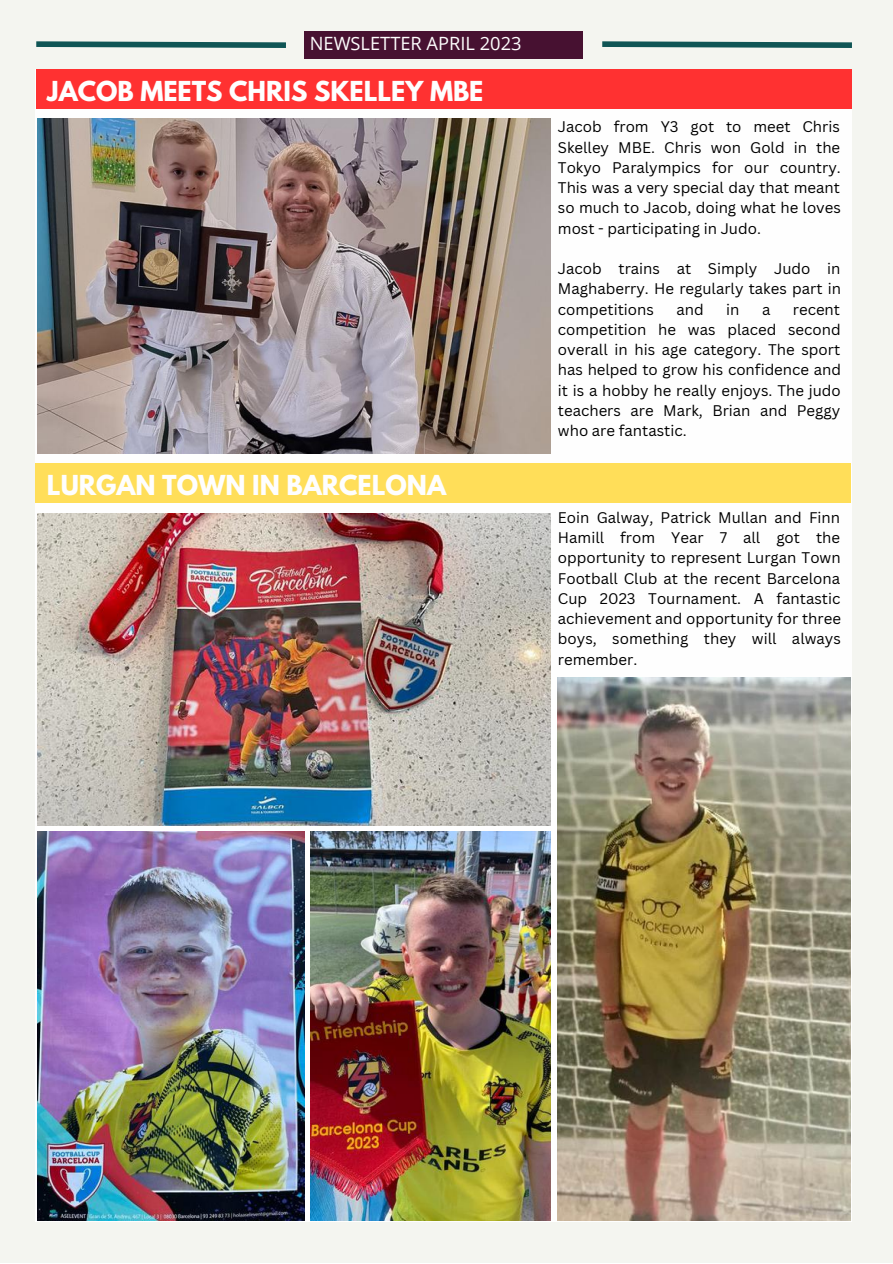
<style>
.page{position:relative;width:893px;height:1264px;background:#fff}
.page>*{position:absolute;margin:0;border:0;box-sizing:border-box;transform-origin:0 0}
.t1{font:700 24.3px "League Spartan";color:#fefefe}
.t2{font:18.3px "Open Sans";color:#fefefe}
.t3{font:15px/20.2px "Canva Sans";color:#000;text-align:justify}
</style>
<div class="page">
<div style="left:0;top:0;width:892px;height:1262px;background:#f4f5f0"></div>
<div style="left:304px;top:31px;width:279px;height:27px;background:#471131"></div>
<svg style="left:36px;top:41px;width:250px;height:7px"></svg>
<svg style="left:602px;top:41px;width:250px;height:7px"></svg>
<div style="left:36px;top:69px;width:815px;height:1151px;background:#fefefe"></div>
<div style="left:36px;top:69px;width:815px;height:39px;background:#ff3131"></div>
<img style="left:37px;top:118px;width:513px;height:335px">
<div style="left:36px;top:464px;width:814px;height:39px;background:#ffde59"></div>
<img style="left:37px;top:513px;width:513px;height:313px">
<img style="left:37px;top:831px;width:267px;height:389px">
<img style="left:311px;top:831px;width:239px;height:389px">
<img style="left:558px;top:677px;width:292px;height:543px">
<p class="t2" style="left:310px;top:31px;width:213px">NEWSLETTER APRIL 2023</p>
<h1 class="t1" style="left:47px;top:79px;width:437px">JACOB MEETS CHRIS SKELLEY MBE</h1>
<h1 class="t1" style="left:47px;top:473px;width:400px">LURGAN TOWN IN BARCELONA</h1>
<p class="t3" style="left:558px;top:116px;width:284px">Jacob from Y3 got to meet Chris Skelley MBE. Chris won Gold in the Tokyo Paralympics for our country.<br>This was a very special day that meant so much to Jacob, doing what he loves most - participating in Judo.</p>
<p class="t3" style="left:558px;top:258px;width:284px">Jacob trains at Simply Judo in Maghaberry. He regularly takes part in competitions</p>
<p class="t3" style="left:676px;top:299px;width:29px">and</p>
<p class="t3" style="left:726px;top:299px;width:15px">in</p>
<p class="t3" style="left:762px;top:299px;width:10px">a</p>
<p class="t3" style="left:558px;top:299px;width:284px;text-indent:235px">recent competition he was placed second overall in his age category. The sport has helped to grow his confidence and it is a hobby he really enjoys. The judo teachers are Mark, Brian and Peggy who are fantastic.</p>
<p class="t3" style="left:558px;top:507px;width:284px">Eoin Galway, Patrick Mullan and Finn Hamill from Year 7 all got the opportunity to represent Lurgan Town Football Club at the recent Barcelona Cup 2023 Tournament. A fantastic achievement and opportunity for three boys, something they will always remember.</p>
</div>
